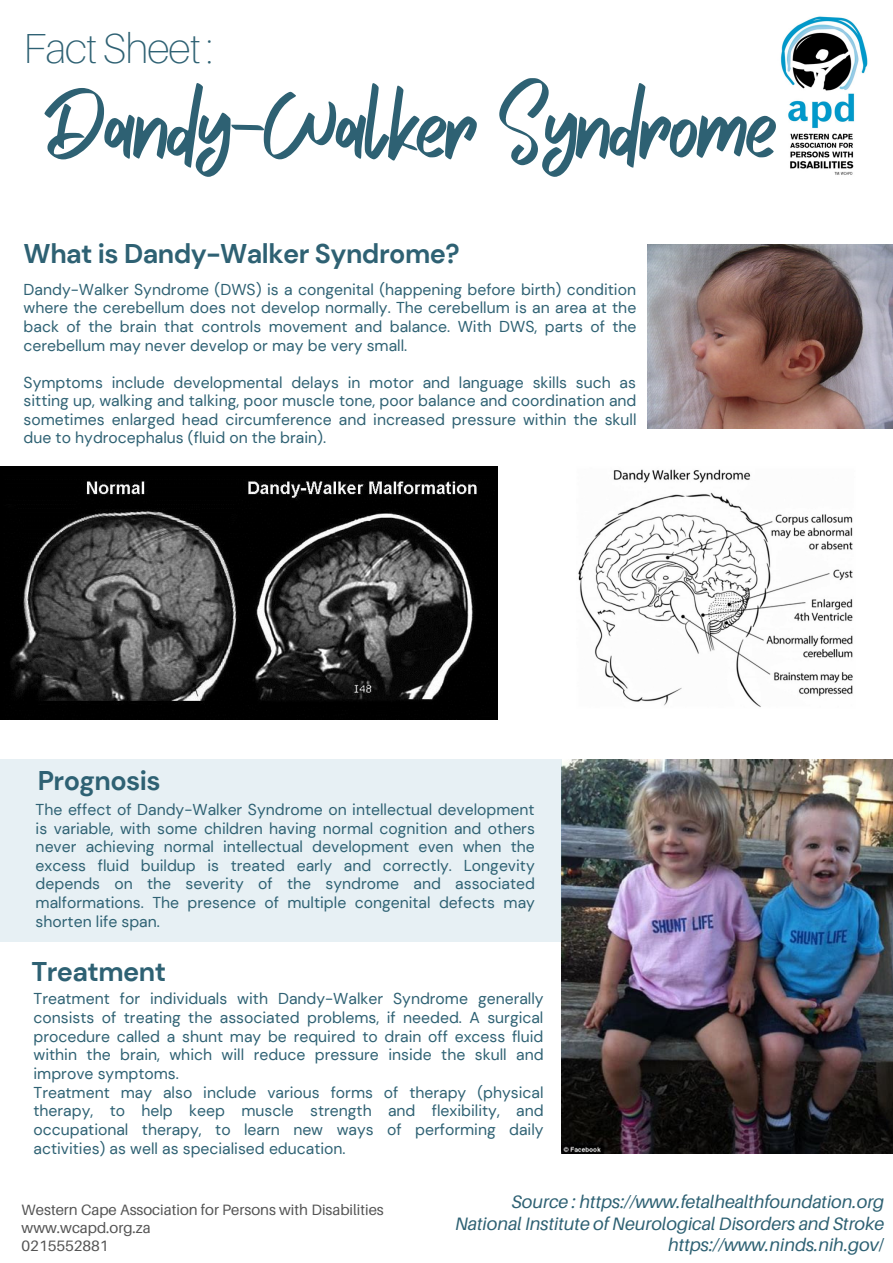
<style>
.page{position:relative;width:893px;height:1263px;background:#fff}
.page>*{position:absolute;margin:0;border:0;box-sizing:border-box;transform-origin:0 0}
.t1{font:96.82px "Vintage Moon";letter-spacing:-.025em;color:#2e6173}
.t2{font:100 42px "Aileron";letter-spacing:-.025em;color:#2e6173}
.t3{font:700 27px "DM Sans";letter-spacing:-.02em;color:#2e6173}
.t4{font:italic 18px/21.4px "Aileron";color:#2e6173;text-align:right}
.t5{font:15.75px/18.6px "DM Sans";color:#2e6173;text-align:justify}
.t6{font:15px/18px "Aileron";color:#545454}
.s1{font-style:normal}
</style>
<div class="page">
<img style="left:780px;top:16px;width:88px;height:159px">
<img style="left:561px;top:759px;width:332px;height:394px">
<img style="left:578px;top:469px;width:275px;height:238px">
<img style="left:647px;top:244px;width:246px;height:185px">
<img style="left:0;top:466px;width:497px;height:253px">
<div style="left:0;top:759px;width:561px;height:182px;background:#e7f0f4"></div>
<h2 class="t2" style="left:24px;top:23px;width:191px">Fact Sheet :</h2>
<h1 class="t1" style="left:44px;top:70px;width:734px">Dandy-Walker Syndrome</h1>
<h3 class="t3" style="left:24px;top:236px;width:437px">What is Dandy-Walker Syndrome?</h3>
<p class="t5" style="left:24px;top:280px;width:614px">Dandy-Walker Syndrome (DWS) is a congenital (happening before birth) condition where the cerebellum does not develop normally. The cerebellum is an area at the back of the brain that controls movement and balance. With DWS, parts of the cerebellum may never develop or may be very small.</p>
<p class="t5" style="left:24px;top:373px;width:614px">Symptoms include developmental delays in motor and language skills such as sitting up, walking and talking, poor muscle tone, poor balance and coordination and sometimes enlarged head circumference and increased pressure within the skull due to hydrocephalus (fluid on the brain).</p>
<h3 class="t3" style="left:38px;top:763px;width:124px">Prognosis</h3>
<p class="t5" style="left:36px;top:800px;width:501px">The effect of Dandy-Walker Syndrome on intellectual development is variable, with some children having normal cognition and others never achieving normal intellectual development even when the excess fluid buildup is treated early and correctly. Longevity depends on the severity of the syndrome and associated malformations. The presence of multiple congenital defects may shorten life span.</p>
<h3 class="t3" style="left:31px;top:954px;width:136px">Treatment</h3>
<p class="t5" style="left:34px;top:989px;width:511px;text-align:left">Treatment for individuals with Dandy-Walker Syndrome generally consists of treating the associated problems, if needed. A surgical procedure called a shunt may be required to drain off excess fluid within the brain, which will reduce pressure inside the skull and improve symptoms.<br>Treatment may also include various forms of therapy (physical therapy, to help keep muscle strength and flexibility, and occupational therapy, to learn new ways of performing daily activities) as well as specialised education.</p>
<p class="t6" style="left:22px;top:1201px;width:364px">Western Cape Association for Persons with Disabilities www.wcapd.org.za<br>0215552881</p>
<p class="t4" style="left:455px;top:1191px;width:430px">Source : https://www.fetalhealthfoundation.org<br>National Institute of Neurological Disorders and Stroke https://www.ninds.nih.gov<span class="s1">/</span></p>
</div>
